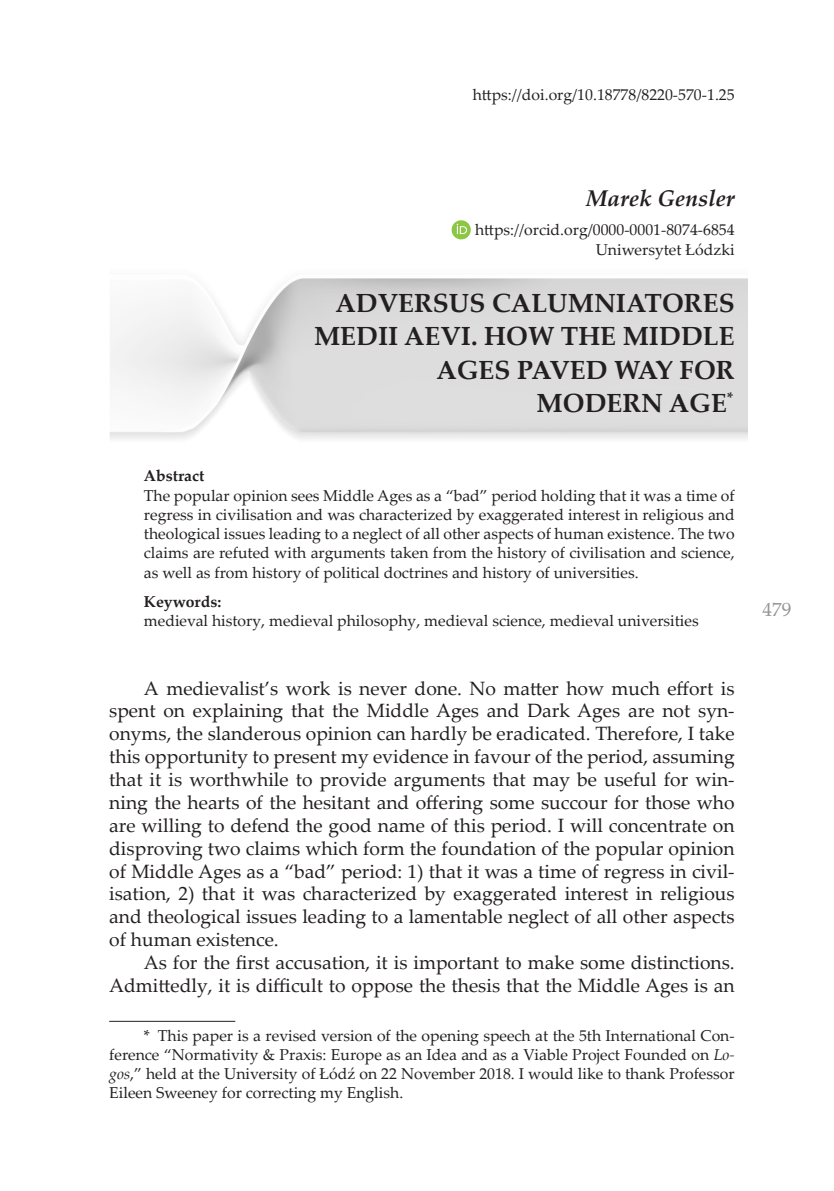
<style>
.page{position:relative;width:834px;height:1191px;background:#fff}
.page>*{position:absolute;margin:0;border:0;box-sizing:border-box;transform-origin:0 0}
.tytul_01{font:700 26.25px/33.2px "Palatino Linotype";color:#231f20;text-align:right}
.autor{font:italic 700 22.75px "Palatino Linotype";color:#231f20}
.tekstowy{font:19.25px/22.9px "Palatino Linotype";color:#231f20;text-align:justify}
.t1{font:19.25px "Palatino Linotype";color:#939598}
.streszczenie{font:15.75px/19.2px "Palatino Linotype";color:#231f20;text-align:justify}
.przypisowy{font:15.75px/19.2px "Palatino Linotype";color:#231f20;text-align:justify}
.afiliacja{font:15.75px "Palatino Linotype";color:#231f20}
.streszczenie-2{font:700 15.75px "Palatino Linotype";color:#231f20}
.s1{font-style:italic}
</style>
<div class="page">
<svg style="left:459px;top:226px;width:12px;height:14px"></svg>
<svg style="left:451px;top:220px;width:19px;height:19px"></svg>
<hr style="left:109px;top:1021px;width:126px;height:1px;background:#231f20">
<p class="afiliacja" style="left:472px;top:83px;width:263px">https://doi.org/10.18778/8220-570-1.25</p>
<p class="autor" style="left:586px;top:182px;width:150px">Marek Gensler</p>
<p class="afiliacja" style="left:475px;top:219px;width:261px">https://orcid.org/0000-0001-8074-6854</p>
<p class="afiliacja" style="left:595px;top:238px;width:140px">Uniwersytet Łódzki</p>
<p class="tytul_01" style="left:314px;top:285px;width:422px">ADVERSUS CALUMNIATORES<br>MEDII AEVI. HOW THE MIDDLE<br>AGES PAVED WAY FOR<br>MODERN AGE<sup>*</sup></p>
<p class="streszczenie-2" style="left:144px;top:465px;width:62px">Abstract</p>
<p class="streszczenie" style="left:144px;top:485px;width:592px">The popular opinion sees Middle Ages as a “bad” period holding that it was a time of regress in civilisation and was characterized by exaggerated interest in religious and theological issues leading to a neglect of all other aspects of human existence. The two claims are refuted with arguments taken from the history of civilisation and science, as well as from history of political doctrines and history of universities.</p>
<p class="streszczenie-2" style="left:144px;top:590px;width:79px">Keywords:</p>
<p class="streszczenie" style="left:144px;top:610px;width:556px">medieval history, medieval philosophy, medieval science, medieval universities</p>
<p class="tekstowy" style="left:109px;top:676px;width:627px;text-indent:35px">A medievalist’s work is never done. No matter how much effort is spent on explaining that the Middle Ages and Dark Ages are not syn&shy;onyms, the slanderous opinion can hardly be eradicated. Therefore, I take this opportunity to present my evidence in favour of the period, assuming that it is worthwhile to provide arguments that may be useful for win&shy;ning the hearts of the hesitant and offering some succour for those who are willing to defend the good name of this period. I will concentrate on disproving two claims which form the foundation of the popular opinion of Middle Ages as a “bad” period: 1) that it was a time of regress in civil&shy;isation, 2) that it was characterized by exaggerated interest in religious and theological issues leading to a lamentable neglect of all other aspects of human existence.</p>
<p class="tekstowy" style="left:109px;top:950px;width:627px;text-align:right">As for the first accusation, it is important to make some distinctions.<br>Admittedly, it is difficult to oppose the thesis that the Middle Ages is an</p>
<p class="przypisowy" style="left:109px;top:1025px;width:627px;text-indent:35px">* This paper is a revised version of the opening speech at the 5th International Con&shy;ference “Normativity &amp; Praxis: Europe as an Idea and as a Viable Project Founded on <span class="s1">Lo&shy;gos</span>,” held at the University of Łódź on 22 November 2018. I would like to thank Professor Eileen Sweeney for correcting my English.</p>
<p class="t1" style="left:762px;top:596px;width:30px">479</p>
</div>
